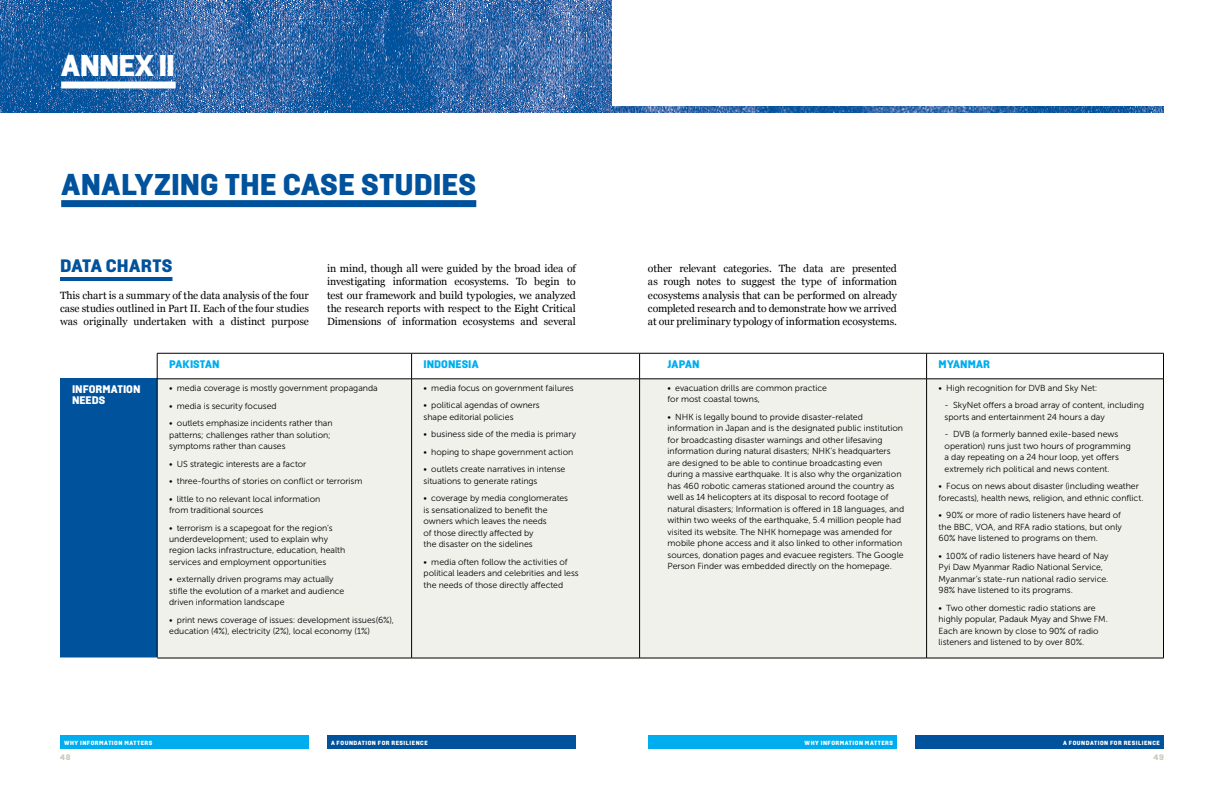
<style>
.page{position:relative;width:1224px;height:792px;background:#fff}
.page>*{position:absolute;margin:0;border:0;box-sizing:border-box;transform-origin:0 0}
.t1{font:800 30px "Solido";letter-spacing:.005em;color:#00529c}
.t2{font:800 30px "Solido";letter-spacing:-.03em;color:#fff}
.t3{font:800 18px "Solido";letter-spacing:.01em;color:#00529c}
.t4{font:800 11px "Solido";letter-spacing:.005em;color:#00aeef}
.t5{font:800 11px/11px "Solido";color:#fff}
.t6{font:10.5px/13.3px "Georgia";letter-spacing:-.005em;color:#000;text-align:justify}
.t7{font:8.8px/11.5px "Museo Sans 300";color:#000}
.t8{font:900 8px "Solido";color:#c8c7b9}
.t9{font:800 6px "Solido";letter-spacing:.085em;color:#fff}
</style>
<div class="page">
<img style="left:612px;top:106px;width:552px;height:7px">
<div style="left:60px;top:736px;width:249px;height:13px;background:#00aeef"></div>
<div style="left:648px;top:736px;width:249px;height:13px;background:#00aeef"></div>
<div style="left:327px;top:736px;width:249px;height:13px;background:#00529c"></div>
<div style="left:915px;top:736px;width:249px;height:13px;background:#00529c"></div>
<hr style="left:60px;top:277px;width:112px;height:4px;background:#00529c">
<div style="left:60px;top:379px;width:97px;height:279px;background:#00529c"></div>
<div style="left:158px;top:380px;width:1005px;height:278px;background:#f1f1ec"></div>
<svg style="left:157px;top:354px;width:1px;height:25px"></svg>
<hr style="left:157px;top:379px;width:1px;height:279px;background:#000">
<hr style="left:157px;top:353px;width:255px;height:1px;background:#000">
<hr style="left:157px;top:379px;width:255px;height:1px;background:#000">
<hr style="left:157px;top:658px;width:255px;height:1px;background:#000">
<svg style="left:411px;top:353px;width:1px;height:26px"></svg>
<hr style="left:411px;top:379px;width:1px;height:279px;background:#000">
<hr style="left:412px;top:353px;width:228px;height:1px;background:#000">
<hr style="left:640px;top:353px;width:287px;height:1px;background:#000">
<hr style="left:927px;top:353px;width:237px;height:1px;background:#000">
<svg style="left:639px;top:353px;width:1px;height:26px"></svg>
<svg style="left:926px;top:353px;width:1px;height:26px"></svg>
<svg style="left:1163px;top:353px;width:1px;height:26px"></svg>
<hr style="left:639px;top:379px;width:1px;height:279px;background:#000">
<hr style="left:926px;top:379px;width:1px;height:279px;background:#000">
<hr style="left:1163px;top:379px;width:1px;height:279px;background:#000">
<hr style="left:412px;top:379px;width:228px;height:1px;background:#000">
<hr style="left:640px;top:379px;width:287px;height:1px;background:#000">
<hr style="left:927px;top:379px;width:236px;height:1px;background:#000">
<hr style="left:412px;top:658px;width:228px;height:1px;background:#000">
<hr style="left:640px;top:658px;width:287px;height:1px;background:#000">
<hr style="left:927px;top:658px;width:237px;height:1px;background:#000">
<img style="left:0;top:0;width:612px;height:113px">
<div style="left:61px;top:81px;width:115px;height:7px;background:#fff"></div>
<div style="left:61px;top:200px;width:415px;height:7px;background:#00529c"></div>
<h1 class="t2" style="left:61px;top:49px;width:115px">ANNEX II</h1>
<h1 class="t1" style="left:61px;top:168px;width:416px">ANALYZING THE CASE STUDIES</h1>
<h2 class="t3" style="left:60px;top:255px;width:114px">DATA CHARTS</h2>
<p class="t6" style="left:60px;top:288px;width:250px">This chart is a summary of the data analysis of the four case studies outlined in Part II. Each of the four studies was originally undertaken with a distinct purpose</p>
<p class="t4" style="left:169px;top:357px;width:52px">PAKISTAN</p>
<p class="t4" style="left:424px;top:357px;width:56px">INDONESIA</p>
<p class="t4" style="left:668px;top:357px;width:33px">JAPAN</p>
<p class="t4" style="left:939px;top:357px;width:53px">MYANMAR</p>
<p class="t5" style="left:72px;top:384px;width:70px">INFORMATION<br>NEEDS</p>
<p class="t7" style="left:169px;top:382px;width:210px">• media coverage is mostly government propaganda</p>
<p class="t7" style="left:169px;top:400px;width:109px">• media is security focused</p>
<p class="t7" style="left:169px;top:417px;width:165px">• outlets emphasize incidents rather than patterns; challenges rather than solution; symptoms rather than causes</p>
<p class="t7" style="left:169px;top:458px;width:139px">• US strategic interests are a factor</p>
<p class="t7" style="left:169px;top:475px;width:195px">• three-fourths of stories on conflict or terrorism</p>
<p class="t7" style="left:169px;top:493px;width:153px">• little to no relevant local information from traditional sources</p>
<p class="t7" style="left:169px;top:522px;width:178px">• terrorism is a scapegoat for the region’s underdevelopment; used to explain why region lacks infrastructure, education, health services and employment opportunities</p>
<p class="t7" style="left:169px;top:574px;width:177px">• externally driven programs may actually stifle the evolution of a market and audience driven information landscape</p>
<p class="t7" style="left:169px;top:614px;width:226px">• print news coverage of issues: development issues(6%), education (4%), electricity (2%), local economy (1%)</p>
<p class="t6" style="left:327px;top:262px;width:250px">in mind, though all were guided by the broad idea of investigating information ecosystems. To begin to test our framework and build typologies, we analyzed the research reports with respect to the Eight Critical Dimensions of information ecosystems and several</p>
<p class="t6" style="left:648px;top:262px;width:250px">other relevant categories. The data are presented as rough notes to suggest the type of information ecosystems analysis that can be performed on already completed research and to demonstrate how we arrived at our preliminary typology of information ecosystems.</p>
<p class="t7" style="left:939px;top:382px;width:160px">• High recognition for DVB and Sky Net:</p>
<p class="t7" style="left:945px;top:400px;width:201px">- SkyNet offers a broad array of content, including sports and entertainment 24 hours a day</p>
<p class="t7" style="left:945px;top:429px;width:188px">- DVB (a formerly banned exile-based news operation) runs just two hours of programming a day repeating on a 24 hour loop, yet offers extremely rich political and news content.</p>
<p class="t7" style="left:939px;top:481px;width:206px">• Focus on news about disaster (including weather forecasts), health news, religion, and ethnic conflict.</p>
<p class="t7" style="left:939px;top:510px;width:185px;text-align:justify">• 90% or more of radio listeners have heard of the BBC, VOA, and RFA radio stations, but only 60% have listened to programs on them.</p>
<p class="t7" style="left:939px;top:550px;width:172px">• 100% of radio listeners have heard of Nay Pyi Daw Myanmar Radio National Service, Myanmar’s state-run national radio service.<br>98% have listened to its programs.</p>
<p class="t7" style="left:939px;top:602px;width:171px">• Two other domestic radio stations are highly popular, Padauk Myay and Shwe FM.<br>Each are known by close to 90% of radio listeners and listened to by over 80%.</p>
<p class="t7" style="left:424px;top:382px;width:152px">• media focus on government failures</p>
<p class="t7" style="left:424px;top:400px;width:118px">• political agendas of owners shape editorial policies</p>
<p class="t7" style="left:424px;top:429px;width:154px">• business side of the media is primary</p>
<p class="t7" style="left:424px;top:446px;width:151px">• hoping to shape government action</p>
<p class="t7" style="left:424px;top:464px;width:143px">• outlets create narratives in intense situations to generate ratings</p>
<p class="t7" style="left:424px;top:493px;width:146px">• coverage by media conglomerates is sensationalized to benefit the owners which leaves the needs<br>of those directly affected by<br>the disaster on the sidelines</p>
<p class="t7" style="left:424px;top:556px;width:157px">• media often follow the activities of political leaders and celebrities and less the needs of those directly affected</p>
<p class="t7" style="left:668px;top:382px;width:161px">• evacuation drills are common practice for most coastal towns,</p>
<p class="t7" style="left:668px;top:411px;width:238px">• NHK is legally bound to provide disaster-related information in Japan and is the designated public institution for broadcasting disaster warnings and other lifesaving information during natural disasters; NHK’s headquarters are designed to be able to continue broadcasting even during a massive earthquake. It is also why the organization has 460 robotic cameras stationed around the country as well as 14 helicopters at its disposal to record footage of natural disasters; Information is offered in 18 languages, and within two weeks of the earthquake, 5.4 million people had visited its website. The NHK homepage was amended for mobile phone access and it also linked to other information sources, donation pages and evacuee registers. The Google Person Finder was embedded directly on the homepage.</p>
<p class="t9" style="left:64px;top:739px;width:90px">WHY INFORMATION MATTERS</p>
<p class="t9" style="left:331px;top:739px;width:98px">A FOUNDATION FOR RESILIENCE</p>
<p class="t9" style="left:805px;top:739px;width:90px">WHY INFORMATION MATTERS</p>
<p class="t9" style="left:1063px;top:739px;width:98px">A FOUNDATION FOR RESILIENCE</p>
<p class="t8" style="left:60px;top:753px;width:12px">48</p>
<p class="t8" style="left:1154px;top:753px;width:12px">49</p>
</div>
